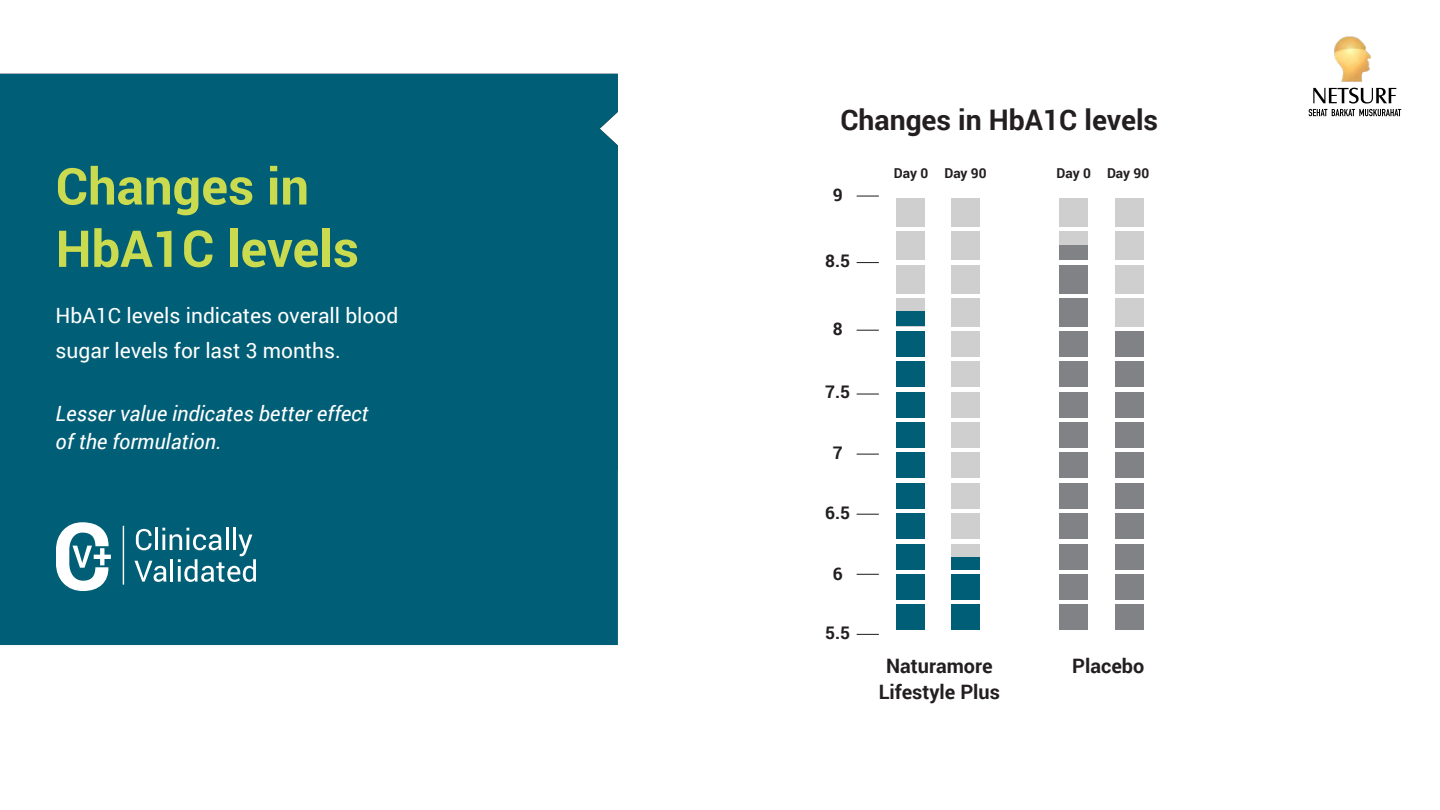
<style>
.page{position:relative;width:1440px;height:810px;background:#fff}
.page>*{position:absolute;margin:0;border:0;box-sizing:border-box;transform-origin:0 0}
.t1{font:700 50.78px "Roboto";color:#cadb4f}
.t2{font:700 28.35px "Roboto";color:#231f20}
.t3{font:21px/34.5px "Roboto";color:#fff}
.t4{font:italic 21px/28.5px "Roboto";color:#fff}
.t5{font:700 19.88px/26.3px "Roboto";color:#231f20;text-align:center}
.t6{font:700 17.33px "Roboto";color:#231f20}
.t7{font:700 13.65px "Roboto";color:#231f20}
</style>
<div class="page">
<svg style="left:1309px;top:109px;width:92px;height:7px"></svg>
<svg style="left:1313px;top:88px;width:83px;height:15px"></svg>
<img style="left:1328px;top:36px;width:49px;height:56px">
<div style="left:0;top:74px;width:618px;height:570px;background:#005e76"></div>
<div style="left:896px;top:298px;width:28px;height:28px;background:#cfcfcf"></div>
<div style="left:896px;top:265px;width:28px;height:28px;background:#cfcfcf"></div>
<div style="left:951px;top:265px;width:29px;height:28px;background:#cfcfcf"></div>
<div style="left:1060px;top:265px;width:28px;height:28px;background:#808285"></div>
<div style="left:1116px;top:265px;width:28px;height:28px;background:#cfcfcf"></div>
<div style="left:896px;top:331px;width:28px;height:25px;background:#005e76"></div>
<div style="left:896px;top:361px;width:28px;height:26px;background:#005e76"></div>
<div style="left:896px;top:391px;width:28px;height:26px;background:#005e76"></div>
<div style="left:896px;top:422px;width:28px;height:25px;background:#005e76"></div>
<div style="left:896px;top:452px;width:28px;height:26px;background:#005e76"></div>
<div style="left:896px;top:483px;width:28px;height:25px;background:#005e76"></div>
<div style="left:896px;top:513px;width:28px;height:26px;background:#005e76"></div>
<div style="left:896px;top:543px;width:28px;height:26px;background:#005e76"></div>
<div style="left:896px;top:574px;width:28px;height:25px;background:#005e76"></div>
<div style="left:896px;top:604px;width:28px;height:26px;background:#005e76"></div>
<div style="left:1116px;top:298px;width:28px;height:28px;background:#cfcfcf"></div>
<div style="left:1116px;top:331px;width:28px;height:25px;background:#808285"></div>
<div style="left:1116px;top:361px;width:28px;height:26px;background:#808285"></div>
<div style="left:1116px;top:391px;width:28px;height:26px;background:#808285"></div>
<div style="left:1116px;top:422px;width:28px;height:25px;background:#808285"></div>
<div style="left:1116px;top:452px;width:28px;height:26px;background:#808285"></div>
<div style="left:1116px;top:483px;width:28px;height:25px;background:#808285"></div>
<div style="left:1116px;top:513px;width:28px;height:26px;background:#808285"></div>
<div style="left:1116px;top:543px;width:28px;height:26px;background:#808285"></div>
<div style="left:1116px;top:574px;width:28px;height:25px;background:#808285"></div>
<div style="left:1116px;top:604px;width:28px;height:26px;background:#808285"></div>
<div style="left:1060px;top:361px;width:28px;height:26px;background:#808285"></div>
<div style="left:1060px;top:298px;width:28px;height:28px;background:#808285"></div>
<div style="left:1060px;top:331px;width:28px;height:25px;background:#808285"></div>
<div style="left:1060px;top:391px;width:28px;height:26px;background:#808285"></div>
<div style="left:1060px;top:422px;width:28px;height:25px;background:#808285"></div>
<div style="left:1060px;top:452px;width:28px;height:26px;background:#808285"></div>
<div style="left:1060px;top:483px;width:28px;height:25px;background:#808285"></div>
<div style="left:1060px;top:513px;width:28px;height:26px;background:#808285"></div>
<div style="left:1060px;top:543px;width:28px;height:26px;background:#808285"></div>
<div style="left:1060px;top:574px;width:28px;height:25px;background:#808285"></div>
<div style="left:1060px;top:604px;width:28px;height:26px;background:#808285"></div>
<svg style="left:857px;top:633px;width:22px;height:1px"></svg>
<svg style="left:857px;top:573px;width:22px;height:1px"></svg>
<svg style="left:857px;top:513px;width:22px;height:1px"></svg>
<svg style="left:857px;top:453px;width:22px;height:1px"></svg>
<svg style="left:857px;top:393px;width:22px;height:1px"></svg>
<svg style="left:857px;top:329px;width:22px;height:1px"></svg>
<svg style="left:857px;top:262px;width:22px;height:1px"></svg>
<div style="left:951px;top:298px;width:29px;height:28px;background:#cfcfcf"></div>
<div style="left:896px;top:231px;width:28px;height:28px;background:#cfcfcf"></div>
<div style="left:896px;top:198px;width:28px;height:28px;background:#cfcfcf"></div>
<div style="left:951px;top:198px;width:29px;height:28px;background:#cfcfcf"></div>
<div style="left:1060px;top:198px;width:28px;height:28px;background:#cfcfcf"></div>
<div style="left:1116px;top:198px;width:28px;height:28px;background:#cfcfcf"></div>
<div style="left:1116px;top:231px;width:28px;height:28px;background:#cfcfcf"></div>
<div style="left:1060px;top:231px;width:28px;height:28px;background:#cfcfcf"></div>
<svg style="left:857px;top:195px;width:22px;height:1px"></svg>
<div style="left:951px;top:231px;width:29px;height:28px;background:#cfcfcf"></div>
<div style="left:951px;top:331px;width:29px;height:25px;background:#cfcfcf"></div>
<div style="left:951px;top:361px;width:29px;height:26px;background:#cfcfcf"></div>
<div style="left:951px;top:391px;width:29px;height:26px;background:#cfcfcf"></div>
<div style="left:951px;top:422px;width:29px;height:25px;background:#cfcfcf"></div>
<div style="left:951px;top:452px;width:29px;height:26px;background:#cfcfcf"></div>
<div style="left:951px;top:483px;width:29px;height:25px;background:#cfcfcf"></div>
<div style="left:951px;top:513px;width:29px;height:26px;background:#cfcfcf"></div>
<div style="left:951px;top:543px;width:29px;height:26px;background:#cfcfcf"></div>
<div style="left:951px;top:574px;width:29px;height:25px;background:#005e76"></div>
<div style="left:951px;top:604px;width:29px;height:26px;background:#005e76"></div>
<svg style="left:56px;top:522px;width:55px;height:68px"></svg>
<svg style="left:134px;top:527px;width:122px;height:54px"></svg>
<hr style="left:123px;top:525px;width:1px;height:59px;background:#fff">
<div style="left:896px;top:311px;width:28px;height:15px;background:#005e76"></div>
<div style="left:951px;top:556px;width:29px;height:13px;background:#005e76"></div>
<div style="left:1060px;top:245px;width:28px;height:14px;background:#808285"></div>
<h1 class="t1" style="left:56px;top:150px;width:255px">Changes in</h1>
<h1 class="t1" style="left:56px;top:213px;width:305px">HbA1C levels</h1>
<p class="t3" style="left:56px;top:297px;width:344px">HbA1C levels indicates overall blood sugar levels for last 3 months.</p>
<p class="t4" style="left:56px;top:398px;width:314px">Lesser value indicates better effect of the formulation.</p>
<h2 class="t2" style="left:840px;top:100px;width:319px">Changes in HbA1C levels</h2>
<p class="t6" style="left:833px;top:182px;width:11px">9</p>
<p class="t6" style="left:825px;top:249px;width:26px">8.5</p>
<p class="t6" style="left:833px;top:316px;width:11px">8</p>
<p class="t6" style="left:825px;top:379px;width:26px">7.5</p>
<p class="t6" style="left:833px;top:440px;width:11px">7</p>
<p class="t6" style="left:825px;top:500px;width:26px">6.5</p>
<p class="t6" style="left:833px;top:561px;width:11px">6</p>
<p class="t6" style="left:825px;top:620px;width:26px">5.5</p>
<p class="t7" style="left:894px;top:163px;width:94px">Day 0 Day 90</p>
<p class="t7" style="left:1057px;top:163px;width:94px">Day 0 Day 90</p>
<p class="t5" style="left:879px;top:651px;width:123px">Naturamore<br>Lifestyle Plus</p>
<p class="t5" style="left:1072px;top:651px;width:74px">Placebo</p>
</div>
